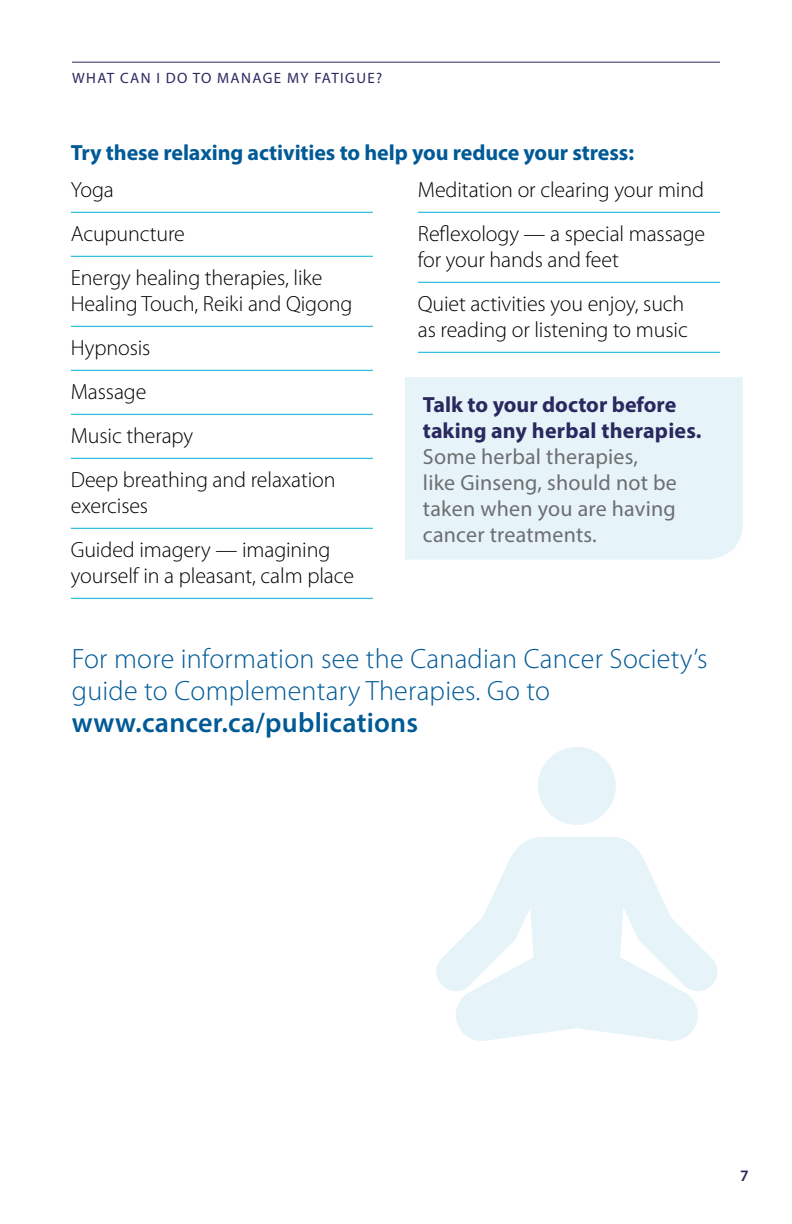
<style>
.page{position:relative;width:792px;height:1224px;background:#fff}
.page>*{position:absolute;margin:0;border:0;box-sizing:border-box;transform-origin:0 0}
.t1{font:300 28px/32px "Myriad Pro";letter-spacing:.01em;color:#005a96}
.t2{font:300 22px/44px "Myriad Pro";letter-spacing:-.005em;color:#000}
.t3{font:22px/26px "Myriad Pro";letter-spacing:.01em;color:#6d6e71}
.t4{font:700 22px "Myriad Pro";letter-spacing:-.005em;color:#005a96}
.t5{font:600 16px "Myriad Pro";color:#2a285f}
.t6{font:15px "Myriad Pro";letter-spacing:.095em;color:#2a285f}
.s1{font-weight:700;color:#2a285f}
.s2{font-weight:600}
</style>
<div class="page">
<div style="left:538px;top:747px;width:78px;height:78px;background:#e6f4f9;border-radius:50%"></div>
<svg style="left:436px;top:837px;width:281px;height:204px;fill:#e6f4f9"></svg>
<hr style="left:71px;top:212px;width:302px;height:1px;background:#00b0da">
<hr style="left:71px;top:256px;width:302px;height:1px;background:#00b0da">
<hr style="left:71px;top:326px;width:302px;height:1px;background:#00b0da">
<hr style="left:71px;top:370px;width:302px;height:1px;background:#00b0da">
<hr style="left:71px;top:414px;width:302px;height:1px;background:#00b0da">
<hr style="left:71px;top:458px;width:302px;height:1px;background:#00b0da">
<hr style="left:71px;top:528px;width:302px;height:1px;background:#00b0da">
<hr style="left:71px;top:598px;width:302px;height:1px;background:#00b0da">
<hr style="left:418px;top:212px;width:302px;height:1px;background:#00b0da">
<hr style="left:418px;top:282px;width:302px;height:1px;background:#00b0da">
<hr style="left:418px;top:352px;width:302px;height:1px;background:#00b0da">
<div style="left:405px;top:377px;width:338px;height:183px;background:#e6f4f9"></div>
<hr style="left:72px;top:62px;width:648px;height:1px;background:#2a285f">
<p class="t6" style="left:72px;top:69px;width:312px">WHAT CAN I DO TO MANAGE MY FATIGUE?</p>
<h2 class="t4" style="left:71px;top:138px;width:565px">Try these relaxing activities to help you reduce your stress:</h2>
<p class="t2" style="left:71px;top:168px;width:253px">Yoga<br>Acupuncture<br>Energy healing therapies, like</p>
<p class="t2" style="left:71px;top:282px;width:283px">Healing Touch, Reiki and Qigong<br>Hypnosis<br>Massage<br>Music therapy<br>Deep breathing and relaxation</p>
<p class="t2" style="left:71px;top:484px;width:261px">exercises<br>Guided imagery — imagining</p>
<p class="t2" style="left:71px;top:554px;width:285px">yourself in a pleasant, calm place</p>
<p class="t2" style="left:418px;top:168px;width:289px">Meditation or clearing your mind<br>Reflexology — a special massage</p>
<p class="t2" style="left:418px;top:238px;width:268px">for your hands and feet<br>Quiet activities you enjoy, such</p>
<p class="t2" style="left:418px;top:308px;width:271px">as reading or listening to music</p>
<p class="t3" style="left:423px;top:391px;width:280px"><span class="s1">Talk to your doctor before taking any herbal therapies.<br></span>Some herbal therapies,<br>like Ginseng, should not be taken when you are having cancer treatments.</p>
<p class="t1" style="left:72px;top:643px;width:637px">For more information see the Canadian Cancer Society’s guide to Complementary Therapies. Go to <span class="s2">www.cancer.ca/publications</span></p>
<p class="t5" style="left:740px;top:1165px;width:10px">7</p>
</div>
